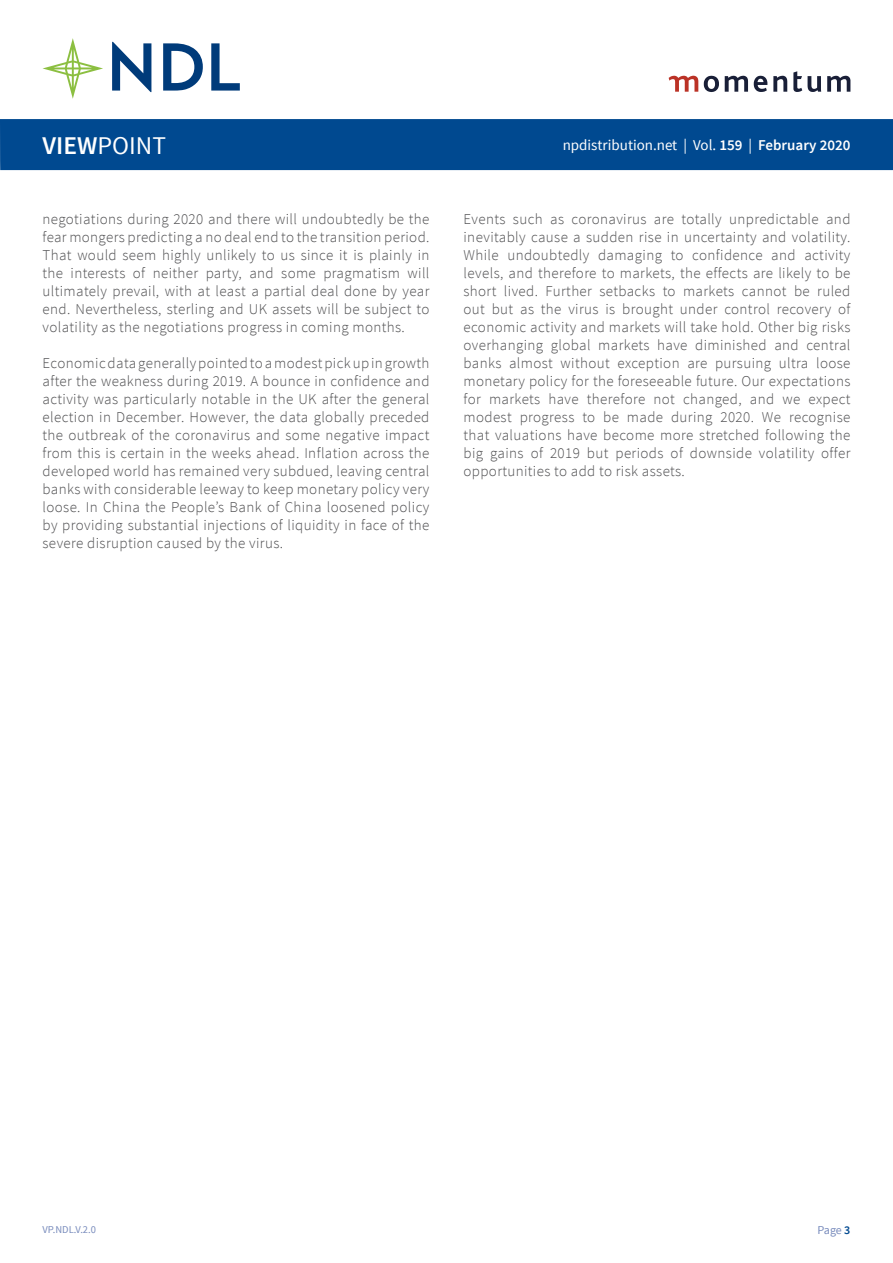
<style>
.page{position:relative;width:893px;height:1263px;background:#fff}
.page>*{position:absolute;margin:0;border:0;box-sizing:border-box;transform-origin:0 0}
.t1{font:25.5px "Source Sans Pro";color:#fff}
.t2{font:300 15px/18px "Source Sans Pro";letter-spacing:.025em;color:#4d4d4f;text-align:justify}
.t3{font:15px "Source Sans Pro";color:#fff}
.t4{font:12px "Source Sans Pro";color:#788bbc}
.t5{font:10.5px "Source Sans Pro";color:#788bbc}
.s1{font-weight:600}
.s2{font-weight:600;color:#004990}
</style>
<div class="page">
<div style="left:0;top:119px;width:893px;height:51px;background:#004990"></div>
<svg style="left:669px;top:76px;width:29px;height:16px"></svg>
<svg style="left:725px;top:76px;width:23px;height:16px"></svg>
<svg style="left:754px;top:76px;width:13px;height:16px"></svg>
<svg style="left:773px;top:76px;width:14px;height:16px"></svg>
<svg style="left:793px;top:71px;width:28px;height:21px"></svg>
<svg style="left:827px;top:76px;width:23px;height:16px"></svg>
<svg style="left:704px;top:76px;width:15px;height:16px"></svg>
<svg style="left:43px;top:38px;width:60px;height:61px"></svg>
<svg style="left:112px;top:42px;width:39px;height:50px"></svg>
<svg style="left:163px;top:43px;width:40px;height:48px"></svg>
<svg style="left:211px;top:43px;width:29px;height:48px"></svg>
<h1 class="t1" style="left:43px;top:130px;width:125px"><span class="s1">VIEW</span>POINT</h1>
<p class="t3" style="left:563px;top:136px;width:289px">npdistribution.net | Vol. <span class="s1">159</span> | <span class="s1">February 2020</span></p>
<p class="t2" style="left:43px;top:210px;width:388px">negotiations during 2020 and there will undoubtedly be the fear mongers predicting a no deal end to the transition period.<br>That would seem highly unlikely to us since it is plainly in the interests of neither party, and some pragmatism will ultimately prevail, with at least a partial deal done by year end. Nevertheless, sterling and UK assets will be subject to volatility as the negotiations progress in coming months.</p>
<p class="t2" style="left:43px;top:354px;width:388px">Economic data generally pointed to a modest pick up in growth after the weakness during 2019. A bounce in confidence and activity was particularly notable in the UK after the general election in December. However, the data globally preceded the outbreak of the coronavirus and some negative impact from this is certain in the weeks ahead. Inflation across the developed world has remained very subdued, leaving central banks with considerable leeway to keep monetary policy very loose. In China the People’s Bank of China loosened policy by providing substantial injections of liquidity in face of the severe disruption caused by the virus.</p>
<p class="t2" style="left:463px;top:210px;width:388px">Events such as coronavirus are totally unpredictable and inevitably cause a sudden rise in uncertainty and volatility.<br>While undoubtedly damaging to confidence and activity levels, and therefore to markets, the effects are likely to be short lived. Further setbacks to markets cannot be ruled out but as the virus is brought under control recovery of economic activity and markets will take hold. Other big risks overhanging global markets have diminished and central banks almost without exception are pursuing ultra loose monetary policy for the foreseeable future. Our expectations for markets have therefore not changed, and we expect modest progress to be made during 2020. We recognise that valuations have become more stretched following the big gains of 2019 but periods of downside volatility offer opportunities to add to risk assets.</p>
<p class="t5" style="left:43px;top:1222px;width:55px">VP.NDL.V.2.0</p>
<p class="t4" style="left:817px;top:1222px;width:34px">Page <span class="s2">3</span></p>
</div>
